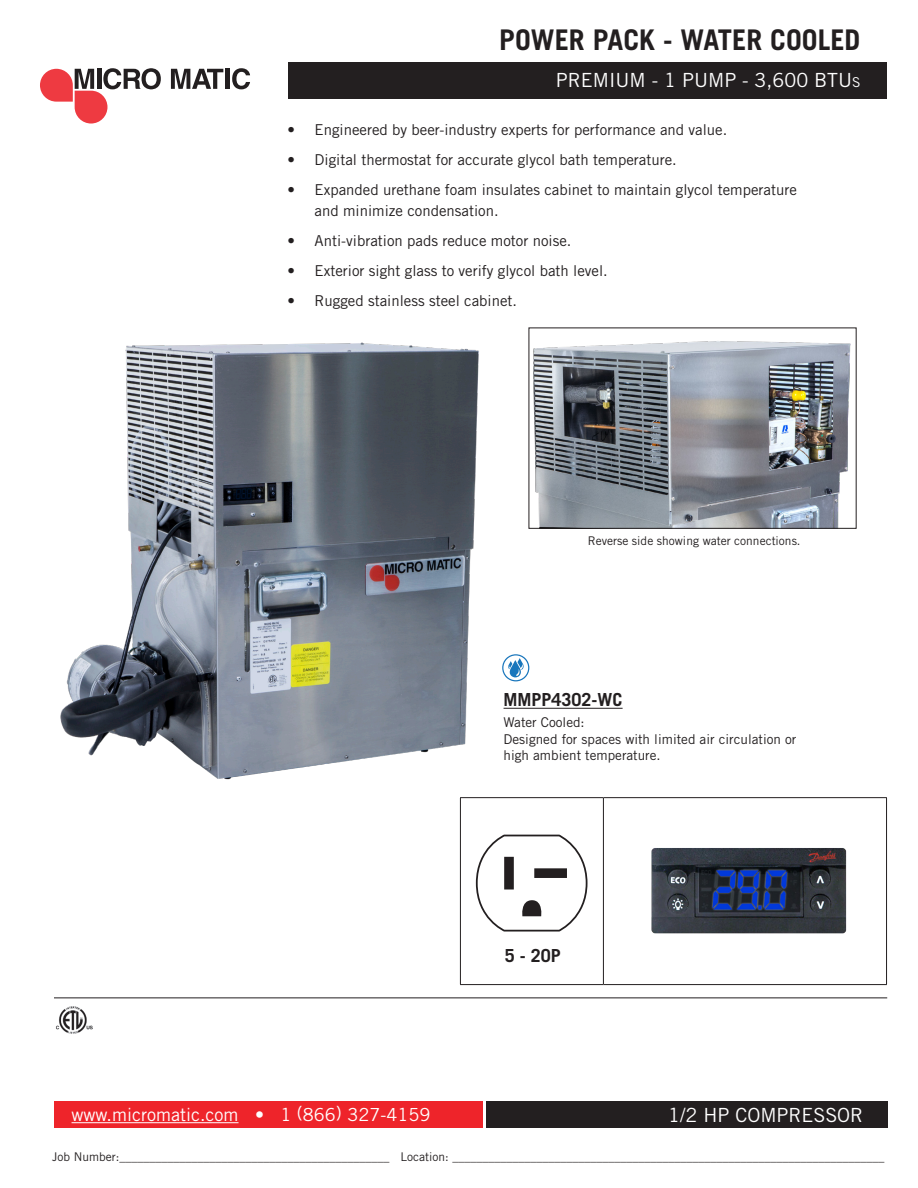
<style>
.page{position:relative;width:918px;height:1188px;background:#fff}
.page>*{position:absolute;margin:0;border:0;box-sizing:border-box;transform-origin:0 0}
.t1{font:700 28.5px "Trade Gothic LT Std";color:#231f20}
.t2{font:19.5px "Trade Gothic LT Std";color:#fff}
.t3{font:18px "Trade Gothic LT Std";color:#fff}
.t4{font:700 18px "Trade Gothic LT Std";color:#231f20}
.t5{font:15px/21px "Trade Gothic LT Std";color:#231f20}
.t6{font:13.5px/16.5px "Trade Gothic LT Std";color:#231f20}
.t7{font:12px "Trade Gothic LT Std";color:#231f20}
.s1{font-size:13.65px}
</style>
<div class="page">
<div style="left:288px;top:62px;width:599px;height:37px;background:#231f20"></div>
<svg style="left:40px;top:68px;width:121px;height:56px"></svg>
<svg style="left:171px;top:69px;width:52px;height:20px"></svg>
<hr style="left:225px;top:69px;width:4px;height:20px;background:#231f20">
<svg style="left:232px;top:68px;width:18px;height:21px"></svg>
<div style="left:54px;top:1101px;width:428px;height:27px;background:#ee242a"></div>
<div style="left:486px;top:1101px;width:401px;height:27px;background:#231f20"></div>
<hr style="left:54px;top:998px;width:833px;height:1px;background:#231f20">
<hr style="left:72px;top:1122px;width:167px;height:1px;background:#fff">
<hr style="left:460px;top:797px;width:143px;height:1px;background:#231f20">
<hr style="left:460px;top:798px;width:1px;height:186px;background:#231f20">
<hr style="left:603px;top:797px;width:284px;height:1px;background:#231f20">
<hr style="left:886px;top:798px;width:1px;height:186px;background:#231f20">
<hr style="left:460px;top:984px;width:143px;height:1px;background:#231f20">
<hr style="left:603px;top:984px;width:284px;height:1px;background:#231f20">
<hr style="left:603px;top:798px;width:1px;height:186px;background:#231f20">
<img style="left:651px;top:848px;width:196px;height:86px">
<img style="left:60px;top:342px;width:419px;height:438px">
<svg style="left:476px;top:836px;width:112px;height:96px"></svg>
<img style="left:533px;top:341px;width:318px;height:186px">
<div style="left:529px;top:328px;width:328px;height:201px;border:1px solid #231f20"></div>
<hr style="left:504px;top:708px;width:119px;height:1px;background:#231f20">
<svg style="left:502px;top:654px;width:27px;height:27px"></svg>
<img style="left:56px;top:1006px;width:37px;height:28px">
<p class="t1" style="left:499px;top:22px;width:363px">POWER PACK - WATER COOLED</p>
<p class="t2" style="left:556px;top:68px;width:306px">PREMIUM - 1 PUMP - 3,600 BTU<span class="s1">s</span></p>
<p class="t5" style="left:288px;top:119px;width:441px">• Engineered by beer-industry experts for performance and value.</p>
<p class="t5" style="left:288px;top:149px;width:391px">• Digital thermostat for accurate glycol bath temperature.</p>
<p class="t5" style="left:315px;top:179px;width:484px;text-indent:-27px">• Expanded urethane foam insulates cabinet to maintain glycol temperature and minimize condensation.</p>
<p class="t5" style="left:288px;top:230px;width:285px">• Anti-vibration pads reduce motor noise.</p>
<p class="t5" style="left:288px;top:260px;width:322px">• Exterior sight glass to verify glycol bath level.</p>
<p class="t5" style="left:288px;top:290px;width:231px">• Rugged stainless steel cabinet.</p>
<p class="t7" style="left:588px;top:533px;width:214px">Reverse side showing water connections.</p>
<p class="t4" style="left:504px;top:689px;width:121px">MMPP4302-WC</p>
<p class="t6" style="left:504px;top:714px;width:83px">Water Cooled:</p>
<p class="t6" style="left:504px;top:731px;width:294px">Designed for spaces with limited air circulation or high ambient temperature.</p>
<p class="t3" style="left:72px;top:1104px;width:360px">www.micromatic.com • 1 (866) 327-4159</p>
<p class="t4" style="left:505px;top:945px;width:58px">5 - 20P</p>
<p class="t2" style="left:668px;top:1103px;width:196px">1/2 HP COMPRESSOR</p>
<p class="t7" style="left:52px;top:1150px;width:834px">Job Number:_____________________________________________ Location: ________________________________________________________________________</p>
</div>
